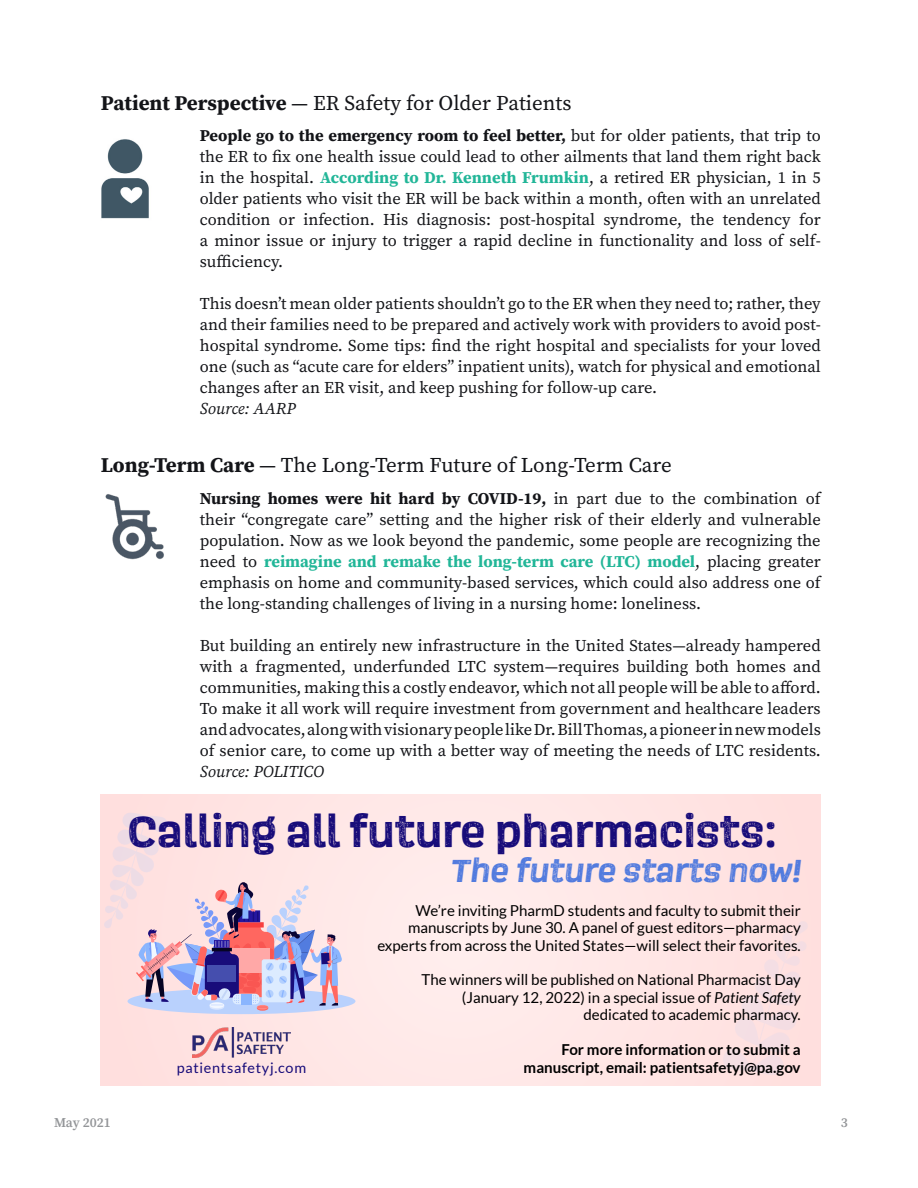
<style>
.page{position:relative;width:918px;height:1188px;background:#fff}
.page>*{position:absolute;margin:0;border:0;box-sizing:border-box;transform-origin:0 0}
.t1{font:700 44.85px "Scarlet Wood";color:#180c7a}
.t2{font:700 33px "Scarlet Wood";color:#527bde}
.t3{font:21px "Source Serif Pro";color:#131418}
.t4{font:16.5px/21px "Source Serif Pro";color:#131418;text-align:justify}
.t5{font:italic 16.5px "Source Serif Pro";letter-spacing:-.005em;color:#131418}
.t6{font:15.15px/17.4px "Lato";color:#000;text-align:right}
.t7{font:700 15.15px/17.4px "Lato";color:#000;text-align:right}
.t8{font:14.4px "Lato";letter-spacing:.05em;color:#180c7a}
.t9{font:600 13.5px "Source Serif Pro";color:#939598}
.s1{font-weight:700}
.s2{font-weight:700;color:#22b698}
.s3{font-style:italic}
</style>
<div class="page">
<img style="left:105px;top:494px;width:59px;height:65px">
<img style="left:101px;top:139px;width:48px;height:80px">
<div style="left:101px;top:794px;width:720px;height:291px;background:#ffe8e7"></div>
<svg style="left:723px;top:922px;width:84px;height:153px"></svg>
<svg style="left:104px;top:812px;width:238px;height:203px"></svg>
<img style="left:193px;top:1028px;width:98px;height:30px">
<p class="t3" style="left:101px;top:89px;width:472px"><span class="s1">Patient Perspective</span> — ER Safety for Older Patients</p>
<p class="t4" style="left:200px;top:125px;width:623px"><span class="s1">People go to the emergency room to feel better,</span> but for older patients, that trip to the ER to fix one health issue could lead to other ailments that land them right back in the hospital. <span class="s2">According to Dr. Kenneth Frumkin</span>, a retired ER physician, 1 in 5 older patients who visit the ER will be back within a month, often with an unrelated condition or infection. His diagnosis: post-hospital syndrome, the tendency for a minor issue or injury to trigger a rapid decline in functionality and loss of self&shy;sufficiency.</p>
<p class="t4" style="left:200px;top:293px;width:623px">This doesn’t mean older patients shouldn’t go to the ER when they need to; rather, they and their families need to be prepared and actively work with providers to avoid post&shy;hospital syndrome. Some tips: find the right hospital and specialists for your loved one (such as “acute care for elders” inpatient units), watch for physical and emotional changes after an ER visit, and keep pushing for follow-up care.</p>
<p class="t5" style="left:200px;top:398px;width:97px">Source: AARP</p>
<p class="t3" style="left:101px;top:451px;width:573px"><span class="s1">Long-Term Care</span> — The Long-Term Future of Long-Term Care</p>
<p class="t4" style="left:200px;top:488px;width:623px"><span class="s1">Nursing homes were hit hard by COVID-19,</span> in part due to the combination of their “congregate care” setting and the higher risk of their elderly and vulnerable population. Now as we look beyond the pandemic, some people are recognizing the need to <span class="s2">reimagine and remake the long-term care (LTC) model</span>, placing greater emphasis on home and community-based services, which could also address one of the long-standing challenges of living in a nursing home: loneliness.</p>
<p class="t4" style="left:200px;top:635px;width:623px">But building an entirely new infrastructure in the United States—already hampered with a fragmented, underfunded LTC system—requires building both homes and communities, making this a costly endeavor, which not all people will be able to afford.<br>To make it all work will require investment from government and healthcare leaders and advocates, along with visionary people like Dr. Bill Thomas, a pioneer in new models of senior care, to come up with a better way of meeting the needs of LTC residents.</p>
<p class="t5" style="left:200px;top:760px;width:126px">Source: POLITICO</p>
<h1 class="t1" style="left:128px;top:801px;width:651px">Calling all future pharmacists:</h1>
<p class="t8" style="left:177px;top:1060px;width:131px">patientsafetyj.com</p>
<h2 class="t2" style="left:450px;top:848px;width:358px">The future starts now!</h2>
<p class="t6" style="left:377px;top:902px;width:425px">We’re inviting PharmD students and faculty to submit their manuscripts by June 30. A panel of guest editors—pharmacy experts from across the United States—will select their favorites.</p>
<p class="t6" style="left:422px;top:971px;width:381px">The winners will be published on National Pharmacist Day (January 12, 2022) in a special issue of <span class="s3">Patient Safety </span>dedicated to academic pharmacy.</p>
<p class="t7" style="left:524px;top:1041px;width:279px">For more information or to submit a manuscript, email: patientsafetyj@pa.gov</p>
<p class="t9" style="left:54px;top:1113px;width:58px">May 2021</p>
<p class="t9" style="left:841px;top:1113px;width:9px">3</p>
</div>
